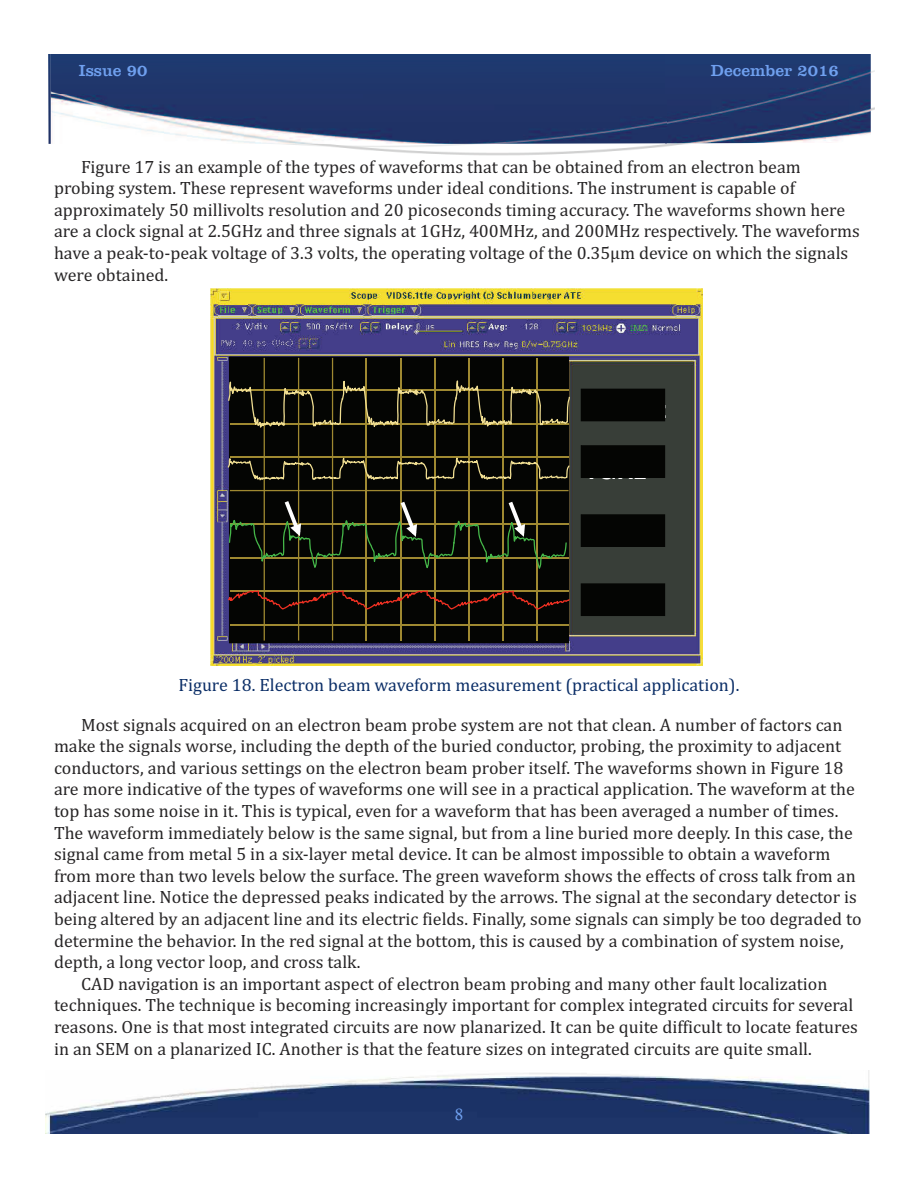
<style>
.page{position:relative;width:918px;height:1188px;background:#fff}
.page>*{position:absolute;margin:0;border:0;box-sizing:border-box;transform-origin:0 0}
.t1{font:18px/21.6px "Cambria";color:#272526}
.t2{font:18px "Cambria";color:#0b2e67}
.t3{font:16.5px "Clarendon BT";color:#6fa0ef}
.t4{font:16.5px "Calisto";color:#6fa0ef}
</style>
<div class="page">
<img style="left:48px;top:54px;width:3px;height:90px">
<img style="left:51px;top:54px;width:820px;height:90px">
<img style="left:45px;top:1071px;width:825px;height:63px">
<img style="left:211px;top:289px;width:492px;height:377px">
<div style="left:581px;top:389px;width:84px;height:32px;background:#040503"></div>
<div style="left:581px;top:445px;width:84px;height:33px;background:#040503"></div>
<div style="left:581px;top:514px;width:84px;height:33px;background:#040503"></div>
<svg style="left:229px;top:357px;width:340px;height:286px;background:#0b0b05"></svg>
<div style="left:581px;top:583px;width:84px;height:33px;background:#040503"></div>
<hr style="left:264px;top:358px;width:1px;height:283px;background:#9f8931">
<hr style="left:298px;top:358px;width:1px;height:283px;background:#9f8931">
<hr style="left:332px;top:358px;width:1px;height:283px;background:#9f8931">
<hr style="left:366px;top:358px;width:1px;height:283px;background:#9f8931">
<hr style="left:400px;top:358px;width:1px;height:283px;background:#9f8931">
<hr style="left:434px;top:358px;width:1px;height:283px;background:#9f8931">
<hr style="left:468px;top:358px;width:1px;height:283px;background:#9f8931">
<hr style="left:502px;top:358px;width:2px;height:283px;background:#9f8931">
<hr style="left:537px;top:358px;width:1px;height:283px;background:#9f8931">
<hr style="left:230px;top:457px;width:339px;height:1px;background:#9f8931">
<hr style="left:230px;top:490px;width:339px;height:1px;background:#9f8931">
<hr style="left:230px;top:524px;width:339px;height:1px;background:#9f8931">
<hr style="left:230px;top:557px;width:339px;height:2px;background:#9f8931">
<hr style="left:230px;top:625px;width:339px;height:1px;background:#9f8931">
<svg style="left:228px;top:380px;width:342px;height:48px;background:#292614"></svg>
<svg style="left:228px;top:590px;width:342px;height:20px;background:#2f1a0c"></svg>
<svg style="left:228px;top:458px;width:342px;height:22px;background:#252315"></svg>
<svg style="left:229px;top:501px;width:338px;height:68px;background:#1b1f10"></svg>
<p class="t3" style="left:79px;top:60px;width:70px">Issue 90</p>
<p class="t3" style="left:711px;top:60px;width:130px">December 2016</p>
<p class="t1" style="left:54px;top:156px;width:807px;text-indent:27px">Figure 17 is an example of the types of waveforms that can be obtained from an electron beam probing system. These represent waveforms under ideal conditions. The instrument is capable of approximately 50 millivolts resolution and 20 picoseconds timing accuracy. The waveforms shown here are a clock signal at 2.5GHz and three signals at 1GHz, 400MHz, and 200MHz respectively. The waveforms have a peak-to-peak voltage of 3.3 volts, the operating voltage of the 0.35µm device on which the signals were obtained.</p>
<p class="t2" style="left:178px;top:674px;width:563px">Figure 18. Electron beam waveform measurement (practical application).</p>
<p class="t1" style="left:81px;top:714px;width:763px">Most signals acquired on an electron beam probe system are not that clean. A number of factors can</p>
<p class="t1" style="left:54px;top:735px;width:789px">make the signals worse, including the depth of the buried conductor, probing, the proximity to adjacent</p>
<p class="t1" style="left:54px;top:757px;width:791px">conductors, and various settings on the electron beam prober itself. The waveforms shown in Figure 18</p>
<p class="t1" style="left:54px;top:778px;width:802px">are more indicative of the types of waveforms one will see in a practical application. The waveform at the</p>
<p class="t1" style="left:54px;top:800px;width:786px">top has some noise in it. This is typical, even for a waveform that has been averaged a number of times.</p>
<p class="t1" style="left:54px;top:822px;width:800px">The waveform immediately below is the same signal, but from a line buried more deeply. In this case, the</p>
<p class="t1" style="left:54px;top:843px;width:778px">signal came from metal 5 in a six-layer metal device. It can be almost impossible to obtain a waveform</p>
<p class="t1" style="left:54px;top:865px;width:803px">from more than two levels below the surface. The green waveform shows the effects of cross talk from an</p>
<p class="t1" style="left:54px;top:886px;width:804px">adjacent line. Notice the depressed peaks indicated by the arrows. The signal at the secondary detector is</p>
<p class="t1" style="left:54px;top:908px;width:809px">being altered by an adjacent line and its electric fields. Finally, some signals can simply be too degraded to</p>
<p class="t1" style="left:54px;top:930px;width:791px">determine the behavior. In the red signal at the bottom, this is caused by a combination of system noise,</p>
<p class="t1" style="left:54px;top:951px;width:308px">depth, a long vector loop, and cross talk.</p>
<p class="t1" style="left:81px;top:973px;width:748px">CAD navigation is an important aspect of electron beam probing and many other fault localization</p>
<p class="t1" style="left:54px;top:994px;width:801px">techniques. The technique is becoming increasingly important for complex integrated circuits for several</p>
<p class="t1" style="left:54px;top:1016px;width:805px">reasons. One is that most integrated circuits are now planarized. It can be quite difficult to locate features</p>
<p class="t1" style="left:54px;top:1038px;width:759px">in an SEM on a planarized IC. Another is that the feature sizes on integrated circuits are quite small.</p>
<p class="t4" style="left:455px;top:1105px;width:10px">8</p>
</div>
